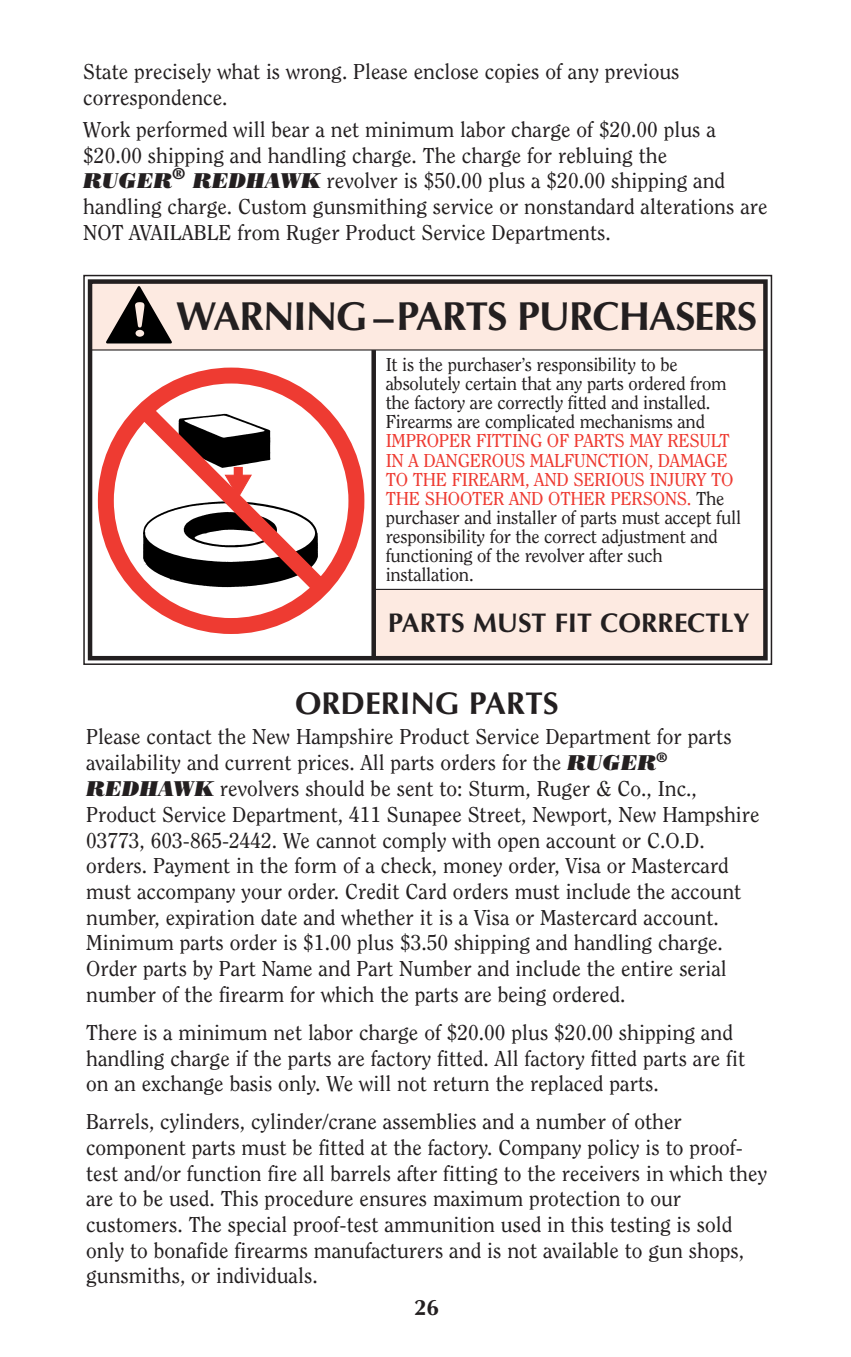
<style>
.page{position:relative;width:851px;height:1357px;background:#fff}
.page>*{position:absolute;margin:0;border:0;box-sizing:border-box;transform-origin:0 0}
.t1{font:700 40.5px "Optima";letter-spacing:-.03em;color:#231f20}
.t2{font:700 31.5px "Optima";color:#231f20}
.t3{font:700 27px "Optima";color:#231f20}
.t4{font:700 22.5px "Optima";color:#231f20}
.t5{font:21.38px/25.7px "Clearface";color:#231f20}
.t6{font:18.45px/19.1px "Clearface";letter-spacing:-.015em;color:#231f20}
.s1{font-family:"Bodoni Poster";font-style:italic}
.s2{color:#ee3b32}
</style>
<div class="page">
<div style="left:375px;top:589px;width:389px;height:69px;background:#fdeae1"></div>
<div style="left:374px;top:589px;width:391px;height:70px;border:1px solid #231f20"></div>
<div style="left:91px;top:281px;width:673px;height:69px;background:#fdeae1"></div>
<svg style="left:106px;top:286px;width:66px;height:57px"></svg>
<div style="left:371px;top:350px;width:5px;height:308px;background:#231f20"></div>
<svg style="left:97px;top:359px;width:275px;height:283px"></svg>
<div style="left:234px;top:467px;width:9px;height:21px;background:#ee3b32"></div>
<svg style="left:225px;top:475px;width:26px;height:23px"></svg>
<div style="left:83px;top:275px;width:689px;height:390px;border:2px solid #231f20"></div>
<div style="left:88px;top:279px;width:679px;height:381px;border:4px solid #231f20"></div>
<p class="t5" style="left:83px;top:61px;width:597px">State precisely what is wrong. Please enclose copies of any previous correspondence.</p>
<p class="t5" style="left:83px;top:118px;width:685px">Work performed will bear a net minimum labor charge of $20.00 plus a $20.00 shipping and handling charge. The charge for rebluing the <span class="s1">RUGER</span><sup>®</sup> <span class="s1">REDHAWK</span> revolver is $50.00 plus a $20.00 shipping and handling charge. Custom gunsmithing service or nonstandard alterations are NOT AVAILABLE from Ruger Product Service Departments.</p>
<h1 class="t1" style="left:176px;top:299px;width:582px">WARNING –PARTS PURCHASERS</h1>
<p class="t6" style="left:385px;top:356px;width:342px">It is the purchaser’s responsibility to be absolutely certain that any parts ordered from the factory are correctly fitted and installed.<br>Firearms are complicated mechanisms and</p>
<p class="t6" style="left:385px;top:433px;width:357px"><span class="s2">IMPROPER FITTING OF PARTS MAY RESULT IN A DANGEROUS MALFUNCTION, DAMAGE TO THE FIREARM, AND SERIOUS INJURY TO THE SHOOTER AND OTHER PERSONS.</span> The purchaser and installer of parts must accept full responsibility for the correct adjustment and functioning of the revolver after such installation.</p>
<p class="t3" style="left:388px;top:612px;width:363px">PARTS MUST FIT CORRECTLY</p>
<h2 class="t2" style="left:295px;top:690px;width:265px">ORDERING PARTS</h2>
<p class="t5" style="left:86px;top:725px;width:675px">Please contact the New Hampshire Product Service Department for parts availability and current prices. All parts orders for the <span class="s1">RUGER</span><sup>® </sup><span class="s1">REDHAWK</span> revolvers should be sent to: Sturm, Ruger &amp; Co., Inc., Product Service Department, 411 Sunapee Street, Newport, New Hampshire 03773, 603-865-2442. We cannot comply with open account or C.O.D. orders. Payment in the form of a check, money order, Visa or Mastercard must accompany your order. Credit Card orders must include the account number, expiration date and whether it is a Visa or Mastercard account.<br>Minimum parts order is $1.00 plus $3.50 shipping and handling charge.<br>Order parts by Part Name and Part Number and include the entire serial number of the firearm for which the parts are being ordered.</p>
<p class="t5" style="left:86px;top:1021px;width:660px">There is a minimum net labor charge of $20.00 plus $20.00 shipping and handling charge if the parts are factory fitted. All factory fitted parts are fit on an exchange basis only. We will not return the replaced parts.</p>
<p class="t5" style="left:86px;top:1110px;width:682px">Barrels, cylinders, cylinder/crane assemblies and a number of other component parts must be fitted at the factory. Company policy is to proof&shy;test and/or function fire all barrels after fitting to the receivers in which they are to be used. This procedure ensures maximum protection to our customers. The special proof-test ammunition used in this testing is sold only to bonafide firearms manufacturers and is not available to gun shops, gunsmiths, or individuals.</p>
<p class="t4" style="left:414px;top:1298px;width:27px">26</p>
</div>
